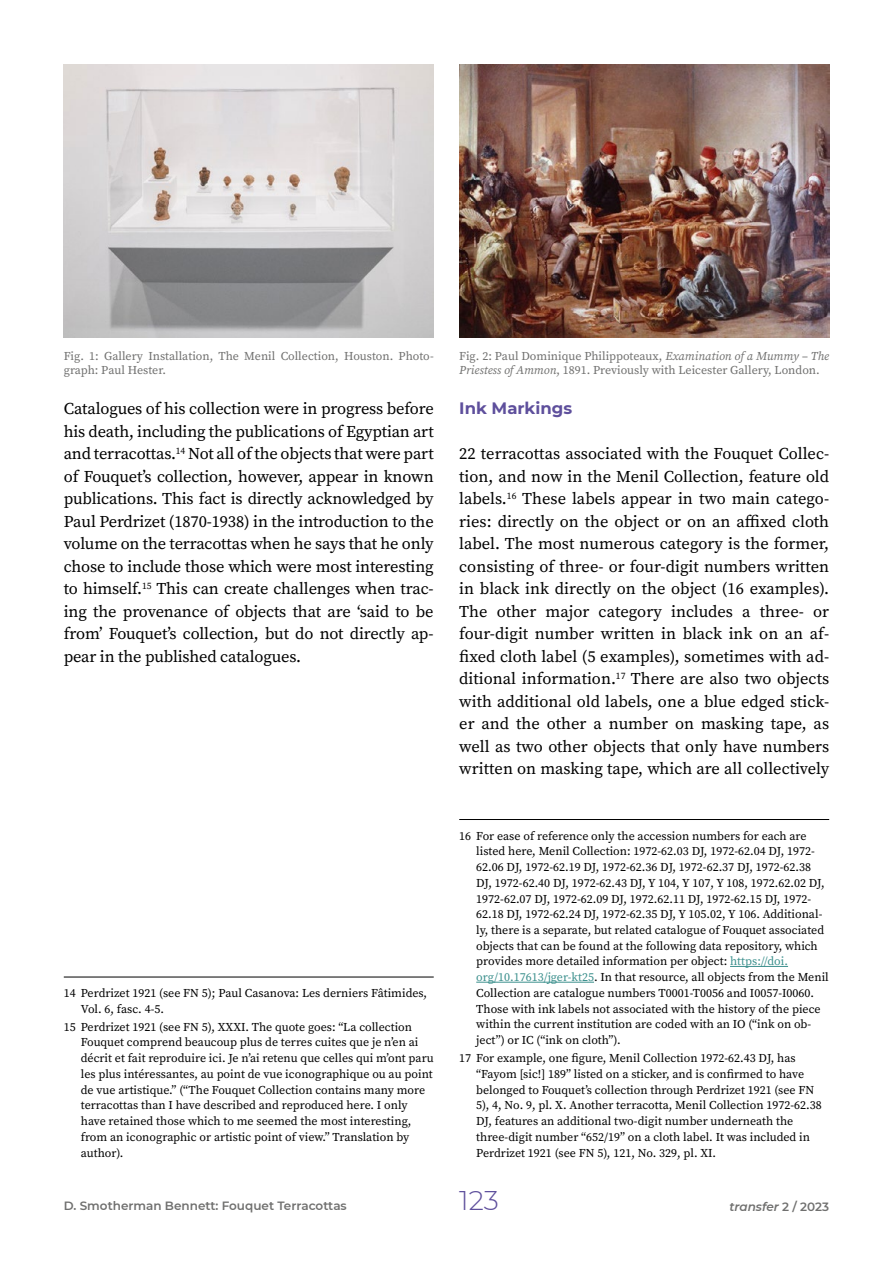
<style>
.page{position:relative;width:893px;height:1263px;background:#fff}
.page>*{position:absolute;margin:0;border:0;box-sizing:border-box;transform-origin:0 0}
.t1{font:300 27px "Montserrat";color:#5e4f9c}
.t2{font:16.5px/22.5px "Source Serif Variable";letter-spacing:-.01em;color:#000;text-align:justify}
.t3{font:700 16.5px "Montserrat";color:#5e4f9c}
.t4{font:12px/15.8px "Source Serif Variable";color:#000}
.t5{font:12px/13.5px "Source Serif Variable";color:#70706f}
.t6{font:600 12px "Montserrat";color:#70706f}
.t7{font:italic 600 12px "Montserrat";color:#70706f}
.s1{font-style:italic}
.s2{color:#3c908d}
.s3{font-style:normal}
</style>
<div class="page">
<hr style="left:64px;top:977px;width:370px;height:1px;background:#000">
<hr style="left:459px;top:819px;width:370px;height:1px;background:#000">
<hr style="left:730px;top:966px;width:58px;height:1px;background:#3c908d">
<hr style="left:476px;top:982px;width:118px;height:1px;background:#3c908d">
<img style="left:64px;top:65px;width:370px;height:272px">
<img style="left:459px;top:65px;width:370px;height:272px">
<p class="t5" style="left:64px;top:350px;width:371px">Fig. 1: Gallery Installation, The Menil Collection, Houston. Photo&shy;graph: Paul Hester.</p>
<p class="t5" style="left:459px;top:350px;width:371px">Fig. 2: Paul Dominique Philippoteaux, <span class="s1">Examination of a Mummy – The<br>Priestess of Ammon</span>, 1891. Previously with Leicester Gallery, London.</p>
<p class="t2" style="left:64px;top:397px;width:371px">Catalogues of his collection were in progress before his death, including the publications of Egyptian art and terracottas.<sup>14</sup> Not all of the objects that were part of Fouquet’s collection, however, appear in known publications. This fact is directly acknowledged by Paul Perdrizet (1870-1938) in the introduction to the volume on the terracottas when he says that he only chose to include those which were most interesting to himself.<sup>15</sup> This can create challenges when trac&shy;ing the provenance of objects that are ‘said to be from’ Fouquet’s collection, but do not directly ap&shy;pear in the published catalogues.</p>
<p class="t4" style="left:81px;top:985px;width:348px;text-indent:-17px">14 Perdrizet 1921 (see FN 5); Paul Casanova: Les derniers Fâtimides,<br>Vol. 6, fasc. 4-5.</p>
<p class="t4" style="left:81px;top:1019px;width:354px;text-indent:-17px">15 Perdrizet 1921 (see FN 5), XXXI. The quote goes: “La collection Fouquet comprend beaucoup plus de terres cuites que je n’en ai décrit et fait reproduire ici. Je n’ai retenu que celles qui m’ont paru les plus intéressantes, au point de vue iconographique ou au point de vue artistique.” (“The Fouquet Collection contains many more terracottas than I have described and reproduced here. I only have retained those which to me seemed the most interesting, from an iconographic or artistic point of view.” Translation by author).</p>
<p class="t6" style="left:64px;top:1197px;width:285px">D. Smotherman Bennett: Fouquet Terracottas</p>
<h2 class="t3" style="left:459px;top:396px;width:114px">Ink Markings</h2>
<p class="t2" style="left:459px;top:442px;width:371px">22 terracottas associated with the Fouquet Collec&shy;tion, and now in the Menil Collection, feature old labels.<sup>16</sup> These labels appear in two main catego&shy;ries: directly on the object or on an affixed cloth label. The most numerous category is the former, consisting of three- or four-digit numbers written in black ink directly on the object (16 examples).<br>The other major category includes a three- or four-digit number written in black ink on an af&shy;fixed cloth label (5 examples), sometimes with ad&shy;ditional information.<sup>17</sup> There are also two objects with additional old labels, one a blue edged stick&shy;er and the other a number on masking tape, as well as two other objects that only have numbers written on masking tape, which are all collectively</p>
<p class="t4" style="left:476px;top:828px;width:354px;text-indent:-17px">16 For ease of reference only the accession numbers for each are listed here, Menil Collection: 1972-62.03 DJ, 1972-62.04 DJ, 1972- 62.06 DJ, 1972-62.19 DJ, 1972-62.36 DJ, 1972-62.37 DJ, 1972-62.38<br>DJ, 1972-62.40 DJ, 1972-62.43 DJ, Y 104, Y 107, Y 108, 1972.62.02 DJ, 1972-62.07 DJ, 1972-62.09 DJ, 1972.62.11 DJ, 1972-62.15 DJ, 1972- 62.18 DJ, 1972-62.24 DJ, 1972-62.35 DJ, Y 105.02, Y 106. Additional&shy;ly, there is a separate, but related catalogue of Fouquet associated objects that can be found at the following data repository, which provides more detailed information per object: <span class="s2">https://doi. org/10.17613/jger-kt25</span>. In that resource, all objects from the Menil Collection are catalogue numbers T0001-T0056 and I0057-I0060.<br>Those with ink labels not associated with the history of the piece within the current institution are coded with an IO (“ink on ob&shy;ject”) or IC (“ink on cloth”).</p>
<p class="t4" style="left:476px;top:1050px;width:347px;text-indent:-17px">17 For example, one figure, Menil Collection 1972-62.43 DJ, has “Fayom [sic!] 189” listed on a sticker, and is confirmed to have belonged to Fouquet’s collection through Perdrizet 1921 (see FN 5), 4, No. 9, pl. X. Another terracotta, Menil Collection 1972-62.38<br>DJ, features an additional two-digit number underneath the three-digit number “652/19” on a cloth label. It was included in Perdrizet 1921 (see FN 5), 121, No. 329, pl. XI.</p>
<h1 class="t1" style="left:459px;top:1182px;width:41px">123</h1>
<p class="t7" style="left:729px;top:1198px;width:101px">transfer <span class="s3">2 / 2023</span></p>
</div>
